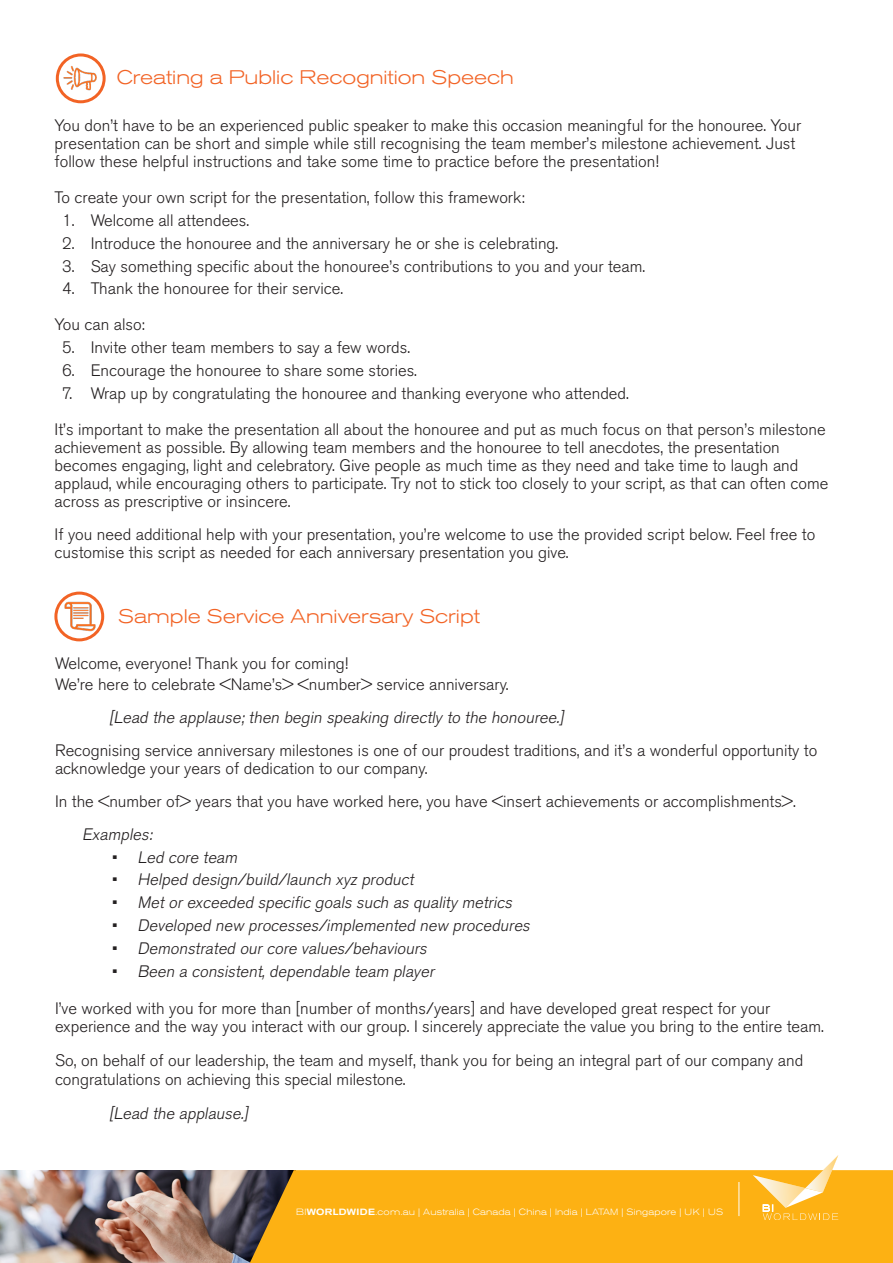
<style>
.page{position:relative;width:893px;height:1263px;background:#fff}
.page>*{position:absolute;margin:0;border:0;box-sizing:border-box;transform-origin:0 0}
.t1{font:300 expanded 19.5px "Akzidenz Grotesk BE";color:#f26325}
.t2{font:300 16.5px/18px "Akzidenz Grotesk BE";color:#231f20}
.t3{font:italic 300 16.5px "Akzidenz Grotesk BE";color:#231f20}
.t4{font:300 expanded 9px "Akzidenz Grotesk BE";letter-spacing:.02em;color:#fff}
.s1{font-style:normal;font-stretch:expanded}
.s2{font-weight:500}
</style>
<div class="page">
<img style="left:0;top:1170px;width:250px;height:93px">
<div style="left:250px;top:1170px;width:643px;height:93px;background:#fdb113"></div>
<hr style="left:739px;top:1182px;width:1px;height:34px;background:#fff">
<svg style="left:753px;top:1155px;width:85px;height:64px"></svg>
<img style="left:62px;top:601px;width:35px;height:34px">
<div style="left:54px;top:592px;width:50px;height:49px;border:3px solid #f26325;border-radius:50%"></div>
<img style="left:62px;top:61px;width:35px;height:35px">
<div style="left:56px;top:53px;width:50px;height:50px;border:3px solid #f26325;border-radius:50%"></div>
<p class="t1" style="left:117px;top:66px;width:399px">Creating a Public Recognition Speech</p>
<p class="t2" style="left:55px;top:117px;width:748px">You don’t have to be an experienced public speaker to make this occasion meaningful for the honouree. Your presentation can be short and simple while still recognising the team member’s milestone achievement. Just follow these helpful instructions and take some time to practice before the presentation!</p>
<p class="t2" style="left:55px;top:189px;width:472px">To create your own script for the presentation, follow this framework:</p>
<p class="t2" style="left:62px;top:212px;width:188px">1. Welcome all attendees.</p>
<p class="t2" style="left:62px;top:234px;width:498px">2. Introduce the honouree and the anniversary he or she is celebrating.</p>
<p class="t2" style="left:62px;top:257px;width:585px">3. Say something specific about the honouree’s contributions to you and your team.</p>
<p class="t2" style="left:55px;top:271px;width:290px;line-height:36px;text-indent:8px">4. Thank the honouree for their service.<br>You can also:</p>
<p class="t2" style="left:62px;top:339px;width:349px">5. Invite other team members to say a few words.</p>
<p class="t2" style="left:62px;top:362px;width:356px">6. Encourage the honouree to share some stories.</p>
<p class="t2" style="left:55px;top:375px;width:772px;line-height:36px;text-indent:8px">7. Wrap up by congratulating the honouree and thanking everyone who attended.<br>It’s important to make the presentation all about the honouree and put as much focus on that person’s milestone</p>
<p class="t2" style="left:55px;top:438px;width:775px">achievement as possible. By allowing team members and the honouree to tell anecdotes, the presentation becomes engaging, light and celebratory. Give people as much time as they need and take time to laugh and applaud, while encouraging others to participate. Try not to stick too closely to your script, as that can often come across as prescriptive or insincere.</p>
<p class="t2" style="left:55px;top:525px;width:762px">If you need additional help with your presentation, you’re welcome to use the provided script below. Feel free to customise this script as needed for each anniversary presentation you give.</p>
<p class="t1" style="left:118px;top:605px;width:363px">Sample Service Anniversary Script</p>
<p class="t2" style="left:55px;top:653px;width:455px;line-height:21px">Welcome, everyone! Thank you for coming!<br>We’re here to celebrate &lt;Name’s&gt; &lt;number&gt; service anniversary.</p>
<p class="t3" style="left:109px;top:708px;width:459px">[Lead the applause; then begin speaking directly to the honouree.]</p>
<p class="t2" style="left:55px;top:741px;width:764px">Recognising service anniversary milestones is one of our proudest traditions, and it’s a wonderful opportunity to acknowledge your years of dedication to our company.</p>
<p class="t2" style="left:55px;top:792px;width:742px">In the &lt;number of&gt; years that you have worked here, you have &lt;insert achievements or accomplishments&gt;.</p>
<p class="t3" style="left:82px;top:825px;width:75px">Examples:</p>
<p class="t3" style="left:112px;top:847px;width:130px"><span class="s1">•</span> Led core team</p>
<p class="t3" style="left:112px;top:870px;width:306px"><span class="s1">•</span> Helped design/build/launch xyz product</p>
<p class="t3" style="left:112px;top:893px;width:405px"><span class="s1">•</span> Met or exceeded specific goals such as quality metrics</p>
<p class="t3" style="left:112px;top:916px;width:423px"><span class="s1">•</span> Developed new processes/implemented new procedures</p>
<p class="t3" style="left:112px;top:939px;width:320px"><span class="s1">•</span> Demonstrated our core values/behaviours</p>
<p class="t3" style="left:112px;top:961px;width:327px"><span class="s1">•</span> Been a consistent, dependable team player</p>
<p class="t2" style="left:55px;top:999px;width:770px;line-height:18.9px">I’ve worked with you for more than [number of months/years] and have developed great respect for your experience and the way you interact with our group. I sincerely appreciate the value you bring to the entire team.</p>
<p class="t2" style="left:55px;top:1051px;width:750px;line-height:19px">So, on behalf of our leadership, the team and myself, thank you for being an integral part of our company and congratulations on achieving this special milestone.</p>
<p class="t3" style="left:109px;top:1104px;width:144px">[Lead the applause.]</p>
<p class="t4" style="left:296px;top:1207px;width:429px">BI<span class="s2">WORLDWIDE</span>.com.au | Australia | Canada | China | India | LATAM | Singapore | UK | US</p>
</div>
